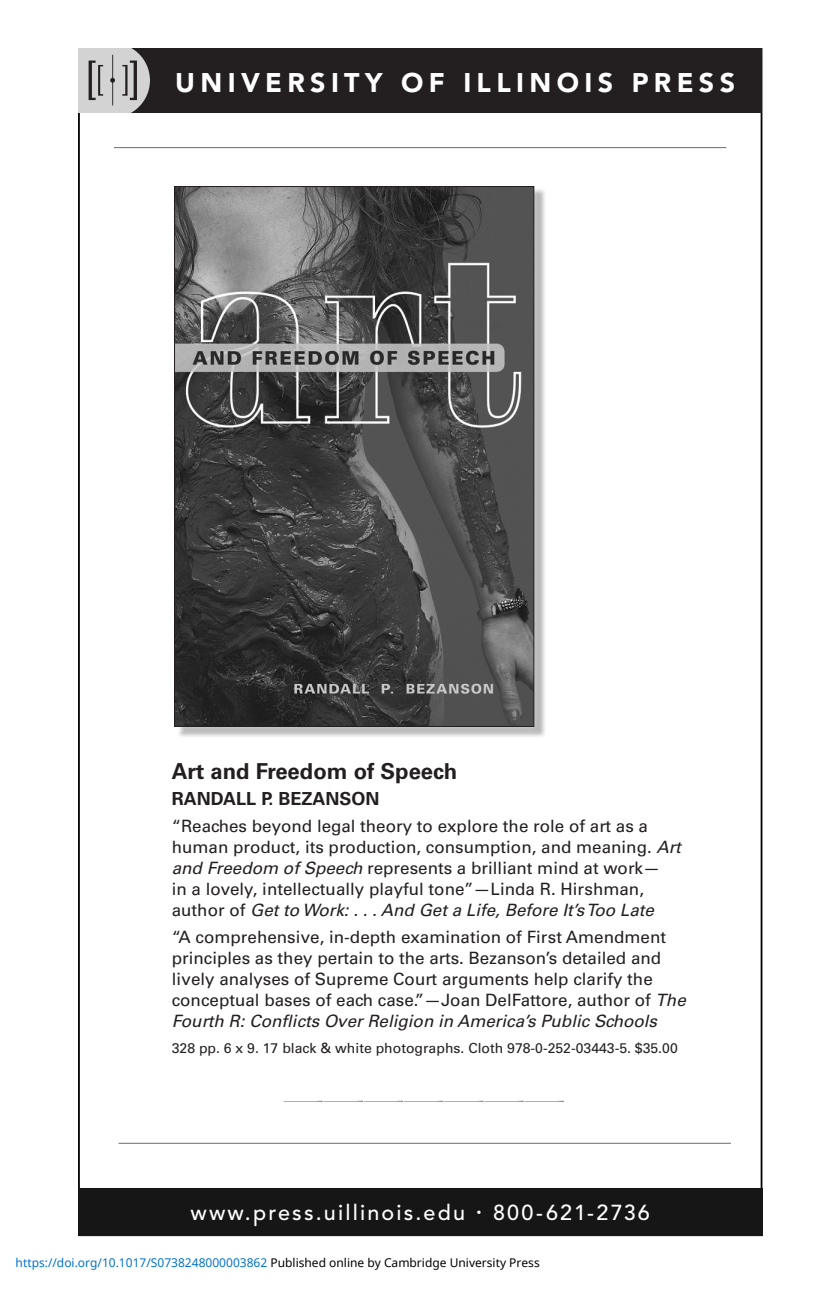
<style>
.page{position:relative;width:840px;height:1296px;background:#fff}
.page>*{position:absolute;margin:0;border:0;box-sizing:border-box;transform-origin:0 0}
.t1{font:900 26.8px "Avenir LT Std";letter-spacing:.2em;color:#fff}
.t2{font:700 22px "Univers LT Std";color:#231f20}
.t3{font:500 21.6px "Avenir LT Std";letter-spacing:.1em;color:#fff}
.t4{font:700 18px "Univers LT Std";color:#231f20}
.t5{font:17px/21px "Univers LT Std";color:#231f20}
.t6{font:14px "Univers LT Std";color:#231f20}
.t7{font:12px "Noto Sans";color:#0172cf}
.s1{font-style:italic}
.s2{font-size:25.6px}
.s3{color:#000}
</style>
<div class="page">
<div style="left:78px;top:1189px;width:684px;height:47px;background:#161616"></div>
<div style="left:79px;top:48px;width:682px;height:65px;background:#231f20"></div>
<img style="left:78px;top:48px;width:72px;height:65px">
<hr style="left:118px;top:1143px;width:612px;height:1px;background:#6b6b6b">
<hr style="left:114px;top:147px;width:612px;height:1px;background:#6b6b6b">
<img style="left:178px;top:189px;width:367px;height:548px">
<img style="left:178px;top:188px;width:361px;height:543px">
<img style="left:176px;top:188px;width:356px;height:537px">
<p class="t1" style="left:175px;top:66px;width:561px">UNIVERSITY OF ILLINOIS PRESS</p>
<p class="t2" style="left:172px;top:759px;width:287px">Art and Freedom of Speech</p>
<p class="t4" style="left:172px;top:788px;width:209px">RANDALL P. BEZANSON</p>
<p class="t5" style="left:172px;top:816px;width:510px">“Reaches beyond legal theory to explore the role of art as a human product, its production, consumption, and meaning. <span class="s1">Art and Freedom of Speech</span> represents a brilliant mind at work—<br>in a lovely, intellectually playful tone”—Linda R. Hirshman, author of <span class="s1">Get to Work: . . . And Get a Life, Before It’s Too Late</span></p>
<p class="t5" style="left:172px;top:927px;width:515px">“A comprehensive, in-depth examination of First Amendment principles as they pertain to the arts. Bezanson’s detailed and lively analyses of Supreme Court arguments help clarify the conceptual bases of each case.”—Joan DelFattore, author of <span class="s1">The Fourth R: Conflicts Over Religion in America’s Public Schools</span></p>
<p class="t6" style="left:172px;top:1040px;width:507px">328 pp. 6 x 9. 17 black &amp; white photographs. Cloth 978-0-252-03443-5. $35.00</p>
<p class="t3" style="left:190px;top:1200px;width:461px">www.press.uillinois.edu <span class="s2">·</span> 800-621-2736</p>
<p class="t7" style="left:16px;top:1255px;width:525px">https://doi.org/10.1017/S0738248000003862 <span class="s3">Published online by Cambridge University Press</span></p>
</div>
